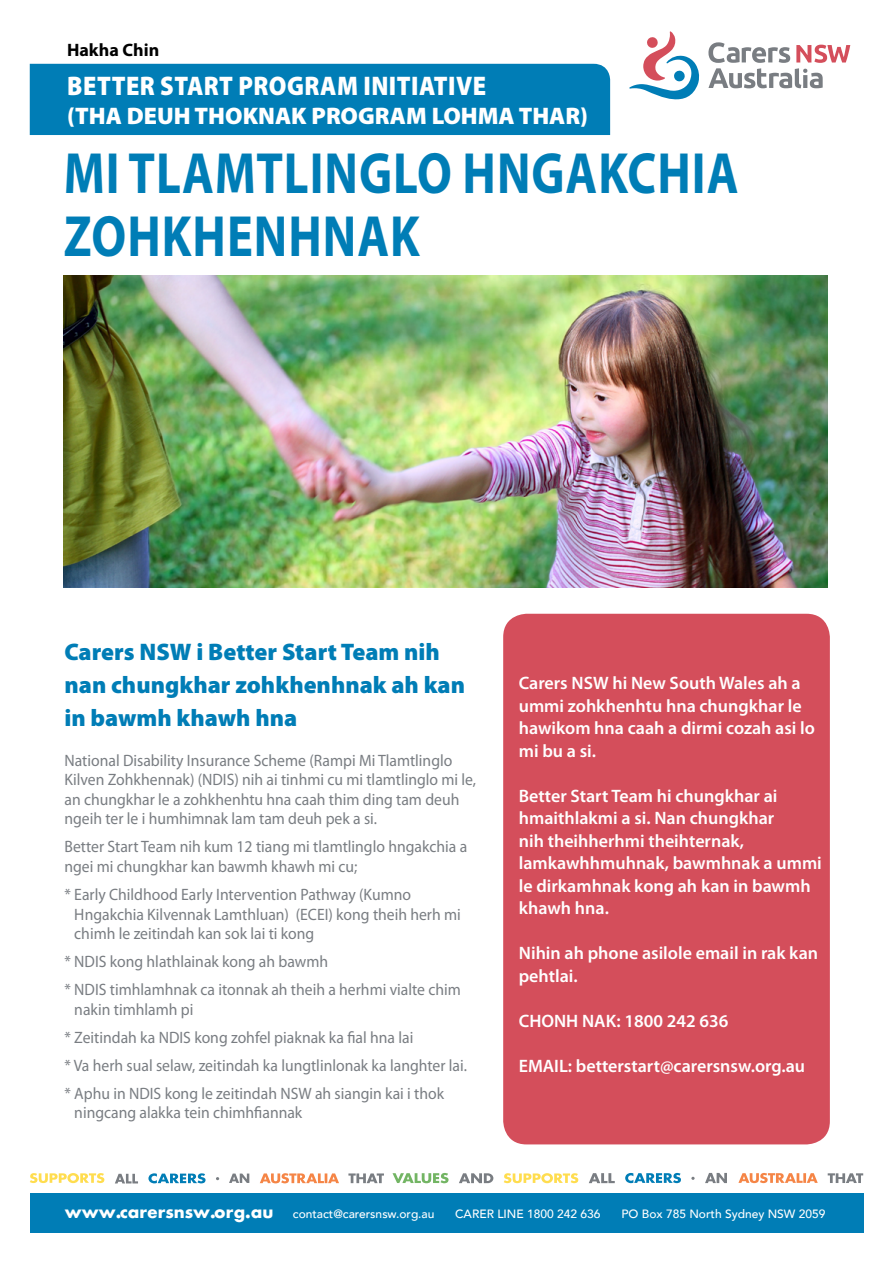
<style>
.page{position:relative;width:893px;height:1263px;background:#fff}
.page>*{position:absolute;margin:0;border:0;box-sizing:border-box;transform-origin:0 0}
.t1{font:700 58.5px/63px "Myriad Pro";letter-spacing:.02em;color:#007db6;scale:.83 1}
.t2{font:900 27px "Myriad Pro";letter-spacing:.02em;color:#fff;scale:.9 1}
.t3{font:900 24px/33px "Myriad Pro";color:#007db6}
.t4{font:900 24px "Myriad Pro";color:#fff}
.t5{font:600 18px/22.5px "Myriad Pro";color:#fff}
.t6{font:700 18px "Myriad Pro";color:#000}
.t7{font:16.5px/19.5px "Myriad Pro";color:#797d82;scale:.95 1}
.t8{font:700 16.5px "Futura";color:#fff}
.t9{font:500 12px "Avenir";color:#fff}
</style>
<div class="page">
<div style="left:503px;top:614px;width:327px;height:530px;background:#d44e5b;border-radius:23px"></div>
<div style="left:30px;top:1193px;width:833px;height:40px;background:#007db6"></div>
<svg style="left:691px;top:1177px;width:4px;height:3px"></svg>
<svg style="left:229px;top:1173px;width:20px;height:10px"></svg>
<svg style="left:504px;top:1173px;width:74px;height:10px"></svg>
<svg style="left:459px;top:1173px;width:34px;height:10px"></svg>
<svg style="left:392px;top:1173px;width:56px;height:10px"></svg>
<svg style="left:348px;top:1173px;width:36px;height:10px"></svg>
<svg style="left:260px;top:1173px;width:79px;height:10px"></svg>
<svg style="left:589px;top:1173px;width:26px;height:10px"></svg>
<svg style="left:625px;top:1173px;width:56px;height:10px"></svg>
<svg style="left:30px;top:1173px;width:74px;height:10px"></svg>
<svg style="left:115px;top:1174px;width:23px;height:9px"></svg>
<svg style="left:148px;top:1173px;width:58px;height:10px"></svg>
<svg style="left:705px;top:1173px;width:22px;height:10px"></svg>
<svg style="left:738px;top:1173px;width:80px;height:10px"></svg>
<svg style="left:828px;top:1173px;width:35px;height:10px"></svg>
<div style="left:30px;top:64px;width:580px;height:71px;background:#007db6"></div>
<svg style="left:629px;top:31px;width:71px;height:69px"></svg>
<svg style="left:708px;top:42px;width:142px;height:46px"></svg>
<img style="left:64px;top:276px;width:763px;height:312px">
<p class="t6" style="left:67px;top:38px;width:94px">Hakha Chin</p>
<p class="t2" style="left:67px;top:68px;width:467px">BETTER START PROGRAM INITIATIVE</p>
<p class="t4" style="left:67px;top:99px;width:523px">(THA DEUH THOKNAK PROGRAM LOHMA THAR)</p>
<p class="t1" style="left:64px;top:140px;width:815px">MI TLAMTLINGLO HNGAKCHIA<br>ZOHKHENHNAK</p>
<p class="t3" style="left:64px;top:634px;width:402px">Carers NSW i Better Start Team nih nan chungkhar zohkhenhnak ah kan in bawmh khawh hna</p>
<p class="t7" style="left:64px;top:750px;width:435px">National Disability Insurance Scheme (Rampi Mi Tlamtlinglo Kilven Zohkhennak) (NDIS) nih ai tinhmi cu mi tlamtlinglo mi le, an chungkhar le a zohkhenhtu hna caah thim ding tam deuh ngeih ter le i humhimnak lam tam deuh pek a si.</p>
<p class="t7" style="left:64px;top:837px;width:425px">Better Start Team nih kum 12 tiang mi tlamtlinglo hngakchia a ngei mi chungkhar kan bawmh khawh mi cu;</p>
<p class="t7" style="left:74px;top:884px;width:408px;text-indent:-10px">* Early Childhood Early Intervention Pathway (Kumno<br>Hngakchia Kilvennak Lamthluan) (ECEI) kong theih herh mi chimh le zeitindah kan sok lai ti kong</p>
<p class="t7" style="left:64px;top:951px;width:279px">* NDIS kong hlathlainak kong ah bawmh</p>
<p class="t7" style="left:74px;top:979px;width:408px;text-indent:-10px">* NDIS timhlamhnak ca itonnak ah theih a herhmi vialte chim nakin timhlamh pi</p>
<p class="t7" style="left:64px;top:1027px;width:369px">* Zeitindah ka NDIS kong zohfel piaknak ka fial hna lai</p>
<p class="t7" style="left:64px;top:1055px;width:425px">* Va herh sual selaw, zeitindah ka lungtlinlonak ka langhter lai.</p>
<p class="t7" style="left:74px;top:1083px;width:391px;text-indent:-10px">* Aphu in NDIS kong le zeitindah NSW ah siangin kai i thok ningcang alakka tein chimhfiannak</p>
<p class="t5" style="left:519px;top:671px;width:298px">Carers NSW hi New South Wales ah a ummi zohkhenhtu hna chungkhar le hawikom hna caah a dirmi cozah asi lo mi bu a si.</p>
<p class="t5" style="left:519px;top:784px;width:305px">Better Start Team hi chungkhar ai hmaithlakmi a si. Nan chungkhar<br>nih theihherhmi theihternak, lamkawhhmuhnak, bawmhnak a ummi le dirkamhnak kong ah kan in bawmh khawh hna.</p>
<p class="t5" style="left:519px;top:941px;width:301px">Nihin ah phone asilole email in rak kan pehtlai.</p>
<p class="t5" style="left:519px;top:1009px;width:211px">CHONH NAK: 1800 242 636</p>
<p class="t5" style="left:519px;top:1054px;width:288px">EMAIL: betterstart@carersnsw.org.au</p>
<p class="t8" style="left:65px;top:1200px;width:210px">www.carersnsw.org.au</p>
<p class="t9" style="left:293px;top:1204px;width:143px">contact@carersnsw.org.au</p>
<p class="t9" style="left:455px;top:1204px;width:147px">CARER LINE 1800 242 636</p>
<p class="t9" style="left:621px;top:1204px;width:206px">PO Box 785 North Sydney NSW 2059</p>
</div>
